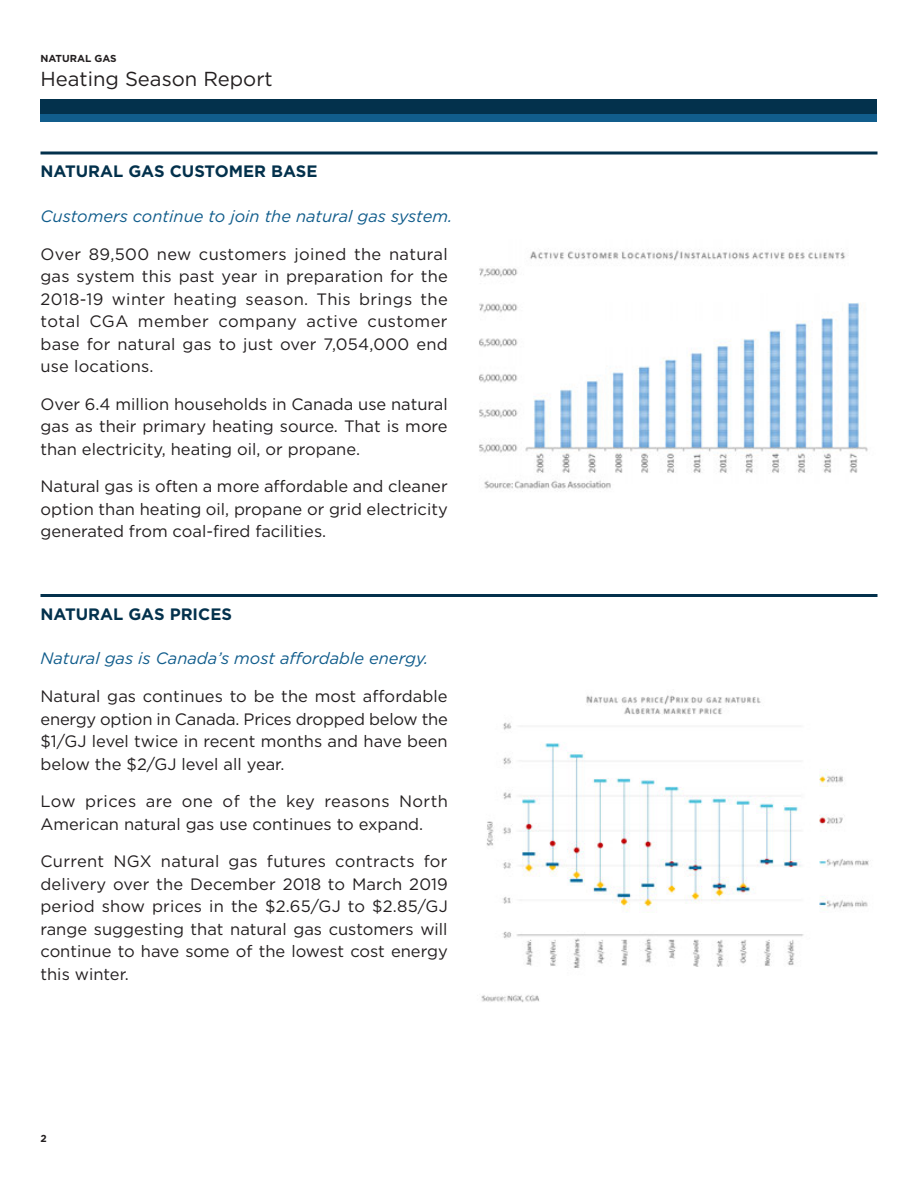
<style>
.page{position:relative;width:918px;height:1188px;background:#fff}
.page>*{position:absolute;margin:0;border:0;box-sizing:border-box;transform-origin:0 0}
.t1{font:20.25px "Gotham";color:#231f20}
.Body{font:16.5px/22.5px "Gotham";color:#231f20;text-align:justify}
.First_Prg_Italic{font:italic 16.5px "Gotham";color:#115d8c}
.Heading_Rule_Above_S{font:700 16.5px "Gotham";color:#03314c}
.t2{font:700 10.2px "Gotham";color:#231f20}
</style>
<div class="page">
<div style="left:40px;top:99px;width:838px;height:23px;background:#03314c"></div>
<div style="left:40px;top:114px;width:838px;height:8px;background:#115d8c"></div>
<img style="left:479px;top:248px;width:389px;height:241px">
<img style="left:481px;top:695px;width:388px;height:308px">
<hr style="left:40px;top:152px;width:838px;height:2px;background:#03314c">
<hr style="left:40px;top:594px;width:838px;height:3px;background:#03314c">
<p class="t2" style="left:40px;top:52px;width:78px">NATURAL GAS</p>
<p class="t1" style="left:40px;top:66px;width:234px">Heating Season Report</p>
<p class="Heading_Rule_Above_S" style="left:40px;top:160px;width:279px">NATURAL GAS CUSTOMER BASE</p>
<p class="First_Prg_Italic" style="left:40px;top:206px;width:413px">Customers continue to join the natural gas system.</p>
<p class="Body" style="left:40px;top:242px;width:409px">Over 89,500 new customers joined the natural gas system this past year in preparation for the 2018-19 winter heating season. This brings the total CGA member company active customer base for natural gas to just over 7,054,000 end use locations.</p>
<p class="Body" style="left:40px;top:392px;width:409px">Over 6.4 million households in Canada use natural gas as their primary heating source. That is more than electricity, heating oil, or propane.</p>
<p class="Body" style="left:40px;top:475px;width:409px">Natural gas is often a more affordable and cleaner option than heating oil, propane or grid electricity generated from coal-fired facilities.</p>
<p class="Heading_Rule_Above_S" style="left:40px;top:603px;width:193px">NATURAL GAS PRICES</p>
<p class="First_Prg_Italic" style="left:40px;top:648px;width:389px">Natural gas is Canada’s most affordable energy.</p>
<p class="Body" style="left:40px;top:685px;width:409px">Natural gas continues to be the most affordable energy option in Canada. Prices dropped below the $1/GJ level twice in recent months and have been below the $2/GJ level all year.</p>
<p class="Body" style="left:40px;top:790px;width:409px">Low prices are one of the key reasons North<br>American natural gas use continues to expand.</p>
<p class="Body" style="left:40px;top:850px;width:409px">Current NGX natural gas futures contracts for delivery over the December 2018 to March 2019 period show prices in the $2.65/GJ to $2.85/GJ range suggesting that natural gas customers will continue to have some of the lowest cost energy this winter.</p>
<p class="t2" style="left:40px;top:1132px;width:8px">2</p>
</div>
